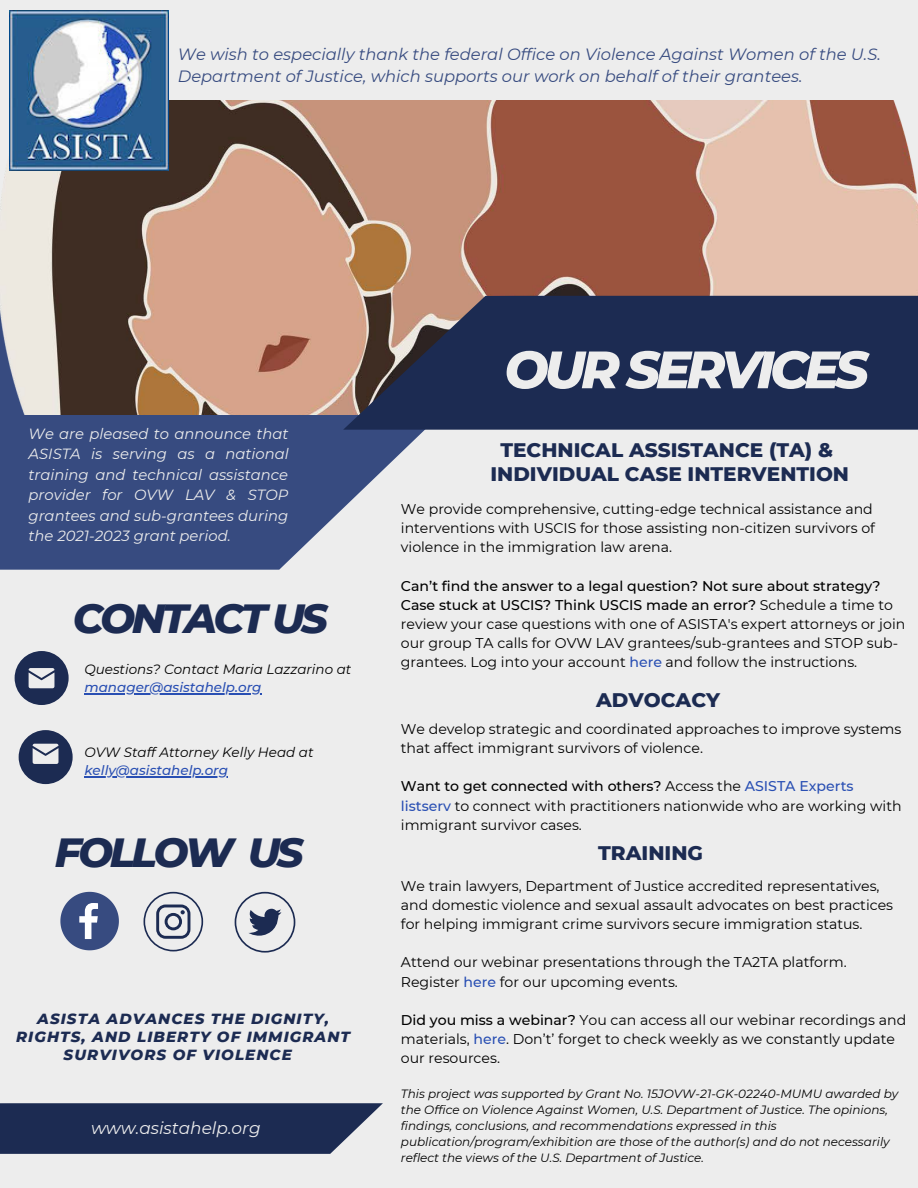
<style>
.page{position:relative;width:918px;height:1188px;background:#ededed}
.page>*{position:absolute;margin:0;border:0;box-sizing:border-box;transform-origin:0 0}
.t1{font:italic 800 52.5px "Montserrat";letter-spacing:-.085em;color:#ededed}
.t2{font:italic 800 41.55px "Montserrat";letter-spacing:-.085em;color:#1c2b52}
.t3{font:800 20.1px "Montserrat";color:#1c2b52}
.t4{font:800 19.95px/23.7px "Montserrat";color:#1c2b52;text-align:center}
.t5{font:italic 16.95px "Montserrat";color:#ededed}
.t6{font:italic 16.35px/22.5px "Montserrat";color:#374b80}
.t7{font:italic 800 15px "Montserrat";letter-spacing:.07em;color:#1c2b52}
.t8{font:italic 14.85px/20.4px "Montserrat";color:#ededed;text-align:justify}
.t9{font:14.1px/19.2px "Montserrat";color:#000}
.t10{font:italic 13.5px "Montserrat";color:#000}
.t11{font:italic 500 13.5px "Montserrat";color:#294fb3}
.t12{font:italic 12px/16px "Montserrat";color:#000}
.s1{font-weight:500}
.s2{font-weight:500;color:#294fb3}
</style>
<div class="page">
<svg style="left:0;top:415px;width:425px;height:155px;fill:#374b80"></svg>
<div style="left:15px;top:651px;width:54px;height:54px;background:#1c2b52;border-radius:50%"></div>
<img style="left:0;top:101px;width:918px;height:314px">
<svg style="left:0;top:1103px;width:383px;height:51px;background:#2b395d"></svg>
<svg style="left:343px;top:296px;width:575px;height:134px;background:#2b3455"></svg>
<svg style="left:29px;top:668px;width:25px;height:20px"></svg>
<img style="left:10px;top:11px;width:158px;height:159px">
<div style="left:19px;top:730px;width:54px;height:54px;background:#1c2b52;border-radius:50%"></div>
<svg style="left:33px;top:744px;width:25px;height:20px"></svg>
<svg style="left:60px;top:892px;width:59px;height:58px"></svg>
<svg style="left:144px;top:892px;width:59px;height:59px"></svg>
<svg style="left:235px;top:892px;width:60px;height:61px"></svg>
<hr style="left:84px;top:694px;width:178px;height:1px;background:#294fb3">
<hr style="left:84px;top:776px;width:144px;height:2px;background:#294fb3">
<p class="t6" style="left:178px;top:42px;width:705px">We wish to especially thank the federal Office on Violence Against Women of the U.S.<br>Department of Justice, which supports our work on behalf of their grantees.</p>
<p class="t8" style="left:29px;top:423px;width:262px">We are pleased to announce that ASISTA is serving as a national training and technical assistance provider for OVW LAV &amp; STOP grantees and sub-grantees during the 2021-2023 grant period.</p>
<h2 class="t2" style="left:73px;top:593px;width:257px">CONTACT US</h2>
<p class="t10" style="left:84px;top:661px;width:268px">Questions? Contact Maria Lazzarino at</p>
<p class="t11" style="left:84px;top:679px;width:179px">manager@asistahelp.org</p>
<p class="t10" style="left:84px;top:744px;width:231px">OVW Staff Attorney Kelly Head at</p>
<p class="t11" style="left:84px;top:762px;width:145px">kelly@asistahelp.org</p>
<h2 class="t2" style="left:55px;top:827px;width:250px">FOLLOW US</h2>
<p class="t7" style="left:37px;top:1009px;width:293px">ASISTA ADVANCES THE DIGNITY,</p>
<p class="t7" style="left:16px;top:1027px;width:335px">RIGHTS, AND LIBERTY OF IMMIGRANT</p>
<p class="t7" style="left:64px;top:1045px;width:230px">SURVIVORS OF VIOLENCE</p>
<p class="t5" style="left:91px;top:1117px;width:171px">www.asistahelp.org</p>
<h1 class="t1" style="left:504px;top:337px;width:366px">OUR SERVICES</h1>
<h3 class="t4" style="left:490px;top:438px;width:360px">TECHNICAL ASSISTANCE (TA) &amp;<br>INDIVIDUAL CASE INTERVENTION</h3>
<p class="t9" style="left:401px;top:499px;width:476px">We provide comprehensive, cutting-edge technical assistance and interventions with USCIS for those assisting non-citizen survivors of violence in the immigration law arena.</p>
<p class="t9" style="left:401px;top:576px;width:506px"><span class="s1">Can’t find the answer to a legal question? Not sure about strategy?<br>Case stuck at USCIS? Think USCIS made an error?</span> Schedule a time to review your case questions with one of ASISTA's expert attorneys or join our group TA calls for OVW LAV grantees/sub-grantees and STOP sub&shy;grantees. Log into your account <span class="s2">here</span> and follow the instructions.</p>
<h3 class="t3" style="left:596px;top:688px;width:126px">ADVOCACY</h3>
<p class="t9" style="left:401px;top:719px;width:502px">We develop strategic and coordinated approaches to improve systems that affect immigrant survivors of violence.</p>
<p class="t9" style="left:401px;top:777px;width:502px"><span class="s1">Want to get connected with others?</span> Access the <span class="s2">ASISTA Experts listserv</span> to connect with practitioners nationwide who are working with immigrant survivor cases.</p>
<h3 class="t3" style="left:598px;top:841px;width:106px">TRAINING</h3>
<p class="t9" style="left:401px;top:876px;width:494px">We train lawyers, Department of Justice accredited representatives, and domestic violence and sexual assault advocates on best practices for helping immigrant crime survivors secure immigration status.</p>
<p class="t9" style="left:401px;top:953px;width:447px">Attend our webinar presentations through the TA2TA platform.<br>Register <span class="s2">here</span> for our upcoming events.</p>
<p class="t9" style="left:401px;top:1010px;width:507px"><span class="s1">Did you miss a webinar?</span> You can access all our webinar recordings and materials, <span class="s2">here</span>. Don’t’ forget to check weekly as we constantly update our resources.</p>
<p class="t12" style="left:401px;top:1085px;width:499px">This project was supported by Grant No. 15JOVW-21-GK-02240-MUMU awarded by the Office on Violence Against Women, U.S. Department of Justice. The opinions, findings, conclusions, and recommendations expressed in this publication/program/exhibition are those of the author(s) and do not necessarily reflect the views of the U.S. Department of Justice.</p>
</div>
